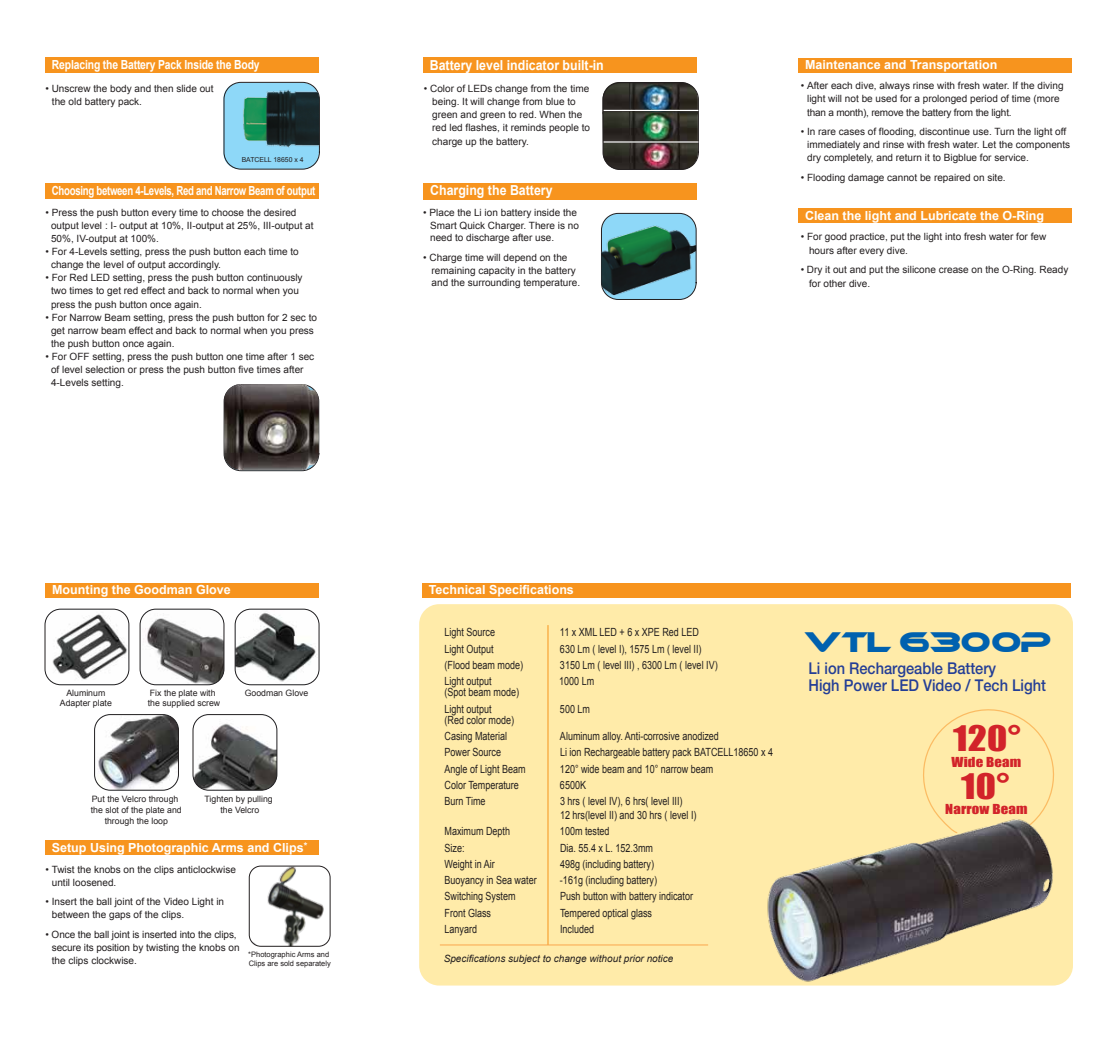
<style>
.page{position:relative;width:1117px;height:1053px;background:#fff}
.page>*{position:absolute;margin:0;border:0;box-sizing:border-box;transform-origin:0 0}
.t1{font:32.38px "Impact";color:#d2232a;scale:1.17 1}
.t2{font:27.5px "Ethnocentric";letter-spacing:-.015em;color:#0061af;scale:1.1 1}
.t3{font:500 16.25px/17.5px "Helvetica Neue LT Std";color:#243e96;scale:.9 1}
.t4{font:700 13.75px "Arial";color:#fff;scale:.9 1}
.t5{font:12.62px "Impact";letter-spacing:.01em;color:#d2232a;scale:1.17 1}
.t6{font:700 12.5px "Arial";color:#fff}
.t7{font:700 12.5px "Arial";letter-spacing:-.03em;color:#fff;scale:.77 1}
.t8{font:700 12.5px "Arial";color:#fff;scale:.83 1}
.t9{font:11.25px/16.2px "Arial";color:#231f20;scale:.8 1}
.t10{font:10px/13.1px "Arial";color:#231f20}
.t11{font:italic 10px "Arial";color:#231f20}
.t12{font:8.75px/10.5px "Arial";color:#231f20;text-align:center}
.t13{font:7.5px/8.6px "Arial";color:#231f20}
.t14{font:6.88px "Arial";color:#231f20}
</style>
<div class="page">
<div style="left:798px;top:58px;width:273px;height:14px;background:#f7941e"></div>
<div style="left:798px;top:208px;width:273px;height:15px;background:#f7941e"></div>
<div style="left:45px;top:58px;width:274px;height:15px;background:#f7941e"></div>
<div style="left:45px;top:183px;width:274px;height:15px;background:#f7941e"></div>
<div style="left:423px;top:58px;width:273px;height:15px;background:#f7941e"></div>
<div style="left:419px;top:604px;width:653px;height:381px;background:#ffeba9;border-radius:20px"></div>
<hr style="left:547px;top:625px;width:1px;height:319px;background:#f7941e">
<hr style="left:440px;top:944px;width:268px;height:1px;background:#faa74d">
<div style="left:422px;top:583px;width:648px;height:15px;background:#f7941e"></div>
<img style="left:45px;top:610px;width:84px;height:74px">
<div style="left:45px;top:608px;width:84px;height:77px;border:1px solid #231f20;border-radius:16px"></div>
<img style="left:140px;top:610px;width:84px;height:74px">
<div style="left:140px;top:608px;width:84px;height:77px;border:1px solid #231f20;border-radius:16px"></div>
<img style="left:235px;top:610px;width:84px;height:74px">
<div style="left:235px;top:608px;width:84px;height:77px;border:1px solid #231f20;border-radius:16px"></div>
<img style="left:95px;top:714px;width:83px;height:76px">
<div style="left:94px;top:714px;width:85px;height:76px;border:1px solid #231f20;border-radius:16px"></div>
<img style="left:193px;top:714px;width:84px;height:76px">
<div style="left:193px;top:714px;width:84px;height:76px;border:1px solid #231f20;border-radius:16px"></div>
<div style="left:46px;top:583px;width:273px;height:15px;background:#f7941e"></div>
<div style="left:45px;top:840px;width:274px;height:15px;background:#f7941e"></div>
<img style="left:249px;top:867px;width:81px;height:79px">
<div style="left:249px;top:865px;width:81px;height:81px;border:1px solid #231f20;border-radius:12px"></div>
<svg style="left:923px;top:709px;width:131px;height:98px"></svg>
<img style="left:602px;top:82px;width:96px;height:88px">
<hr style="left:603px;top:110px;width:95px;height:1px;background:#fff">
<hr style="left:603px;top:141px;width:95px;height:2px;background:#fff">
<svg style="left:223px;top:398px;width:97px;height:73px"></svg>
<img style="left:224px;top:384px;width:95px;height:86px">
<div style="left:422px;top:183px;width:274px;height:16px;background:#f7941e"></div>
<svg style="left:613px;top:226px;width:84px;height:74px"></svg>
<img style="left:601px;top:213px;width:95px;height:86px">
<img style="left:746px;top:807px;width:321px;height:179px">
<svg style="left:223px;top:82px;width:97px;height:88px;background:#91cde7"></svg>
<img style="left:237px;top:82px;width:83px;height:75px">
<p class="t8" style="left:52px;top:57px;width:252px">Replacing the Battery Pack Inside the Body</p>
<p class="t10" style="left:52px;top:82px;width:163px;text-indent:-6px">• Unscrew the body and then slide out the old battery pack.</p>
<p class="t14" style="left:242px;top:155px;width:63px">BATCELL 18650 x 4</p>
<p class="t7" style="left:52px;top:182px;width:343px">Choosing between 4-Levels, Red and Narrow Beam of output</p>
<p class="t10" style="left:51px;top:206px;width:264px;text-indent:-6px">• Press the push button every time to choose the desired output level : I- output at 10%, II-output at 25%, III-output at<br>50%, IV-output at 100%.</p>
<p class="t10" style="left:51px;top:245px;width:249px;text-indent:-6px">• For 4-Levels setting, press the push button each time to change the level of output accordingly.</p>
<p class="t10" style="left:51px;top:271px;width:253px;text-indent:-6px">• For Red LED setting, press the push button continuously two times to get red effect and back to normal when you press the push button once again.</p>
<p class="t10" style="left:51px;top:311px;width:267px;text-indent:-6px">• For Narrow Beam setting, press the push button for 2 sec to get narrow beam effect and back to normal when you press the push button once again.</p>
<p class="t10" style="left:51px;top:350px;width:265px;text-indent:-6px">• For OFF setting, press the push button one time after 1 sec of level selection or press the push button five times after<br>4-Levels setting.</p>
<p class="t6" style="left:52px;top:581px;width:180px">Mounting the Goodman Glove</p>
<p class="t12" style="left:60px;top:688px;width:54px;line-height:9.9px">Aluminum<br>Adapter plate</p>
<p class="t12" style="left:148px;top:688px;width:74px;line-height:9.9px;text-align:left">Fix the plate with the supplied screw</p>
<p class="t12" style="left:245px;top:687px;width:65px">Goodman Glove</p>
<p class="t12" style="left:91px;top:794px;width:92px">Put the Velcro through the slot of the plate and through the loop</p>
<p class="t12" style="left:204px;top:794px;width:70px">Tighten by pulling the Velcro</p>
<p class="t6" style="left:52px;top:839px;width:257px">Setup Using Photographic Arms and Clips<sup>*</sup></p>
<p class="t10" style="left:52px;top:862px;width:185px;text-indent:-6px">• Twist the knobs on the clips anticlockwise until loosened.</p>
<p class="t10" style="left:52px;top:895px;width:174px;text-indent:-6px">• Insert the ball joint of the Video Light in between the gaps of the clips.</p>
<p class="t10" style="left:52px;top:927px;width:189px;text-indent:-6px">• Once the ball joint is inserted into the clips, secure its position by twisting the knobs on the clips clockwise.</p>
<p class="t13" style="left:248px;top:950px;width:84px">*Photographic Arms and<br>Clips are sold separately</p>
<h3 class="t4" style="left:429px;top:56px;width:195px">Battery level indicator built-in</h3>
<p class="t10" style="left:432px;top:82px;width:159px;text-indent:-8px">• Color of LEDs change from the time being. It will change from blue to green and green to red. When the red led flashes, it reminds people to charge up the battery.</p>
<h3 class="t4" style="left:430px;top:181px;width:137px">Charging the Battery</h3>
<p class="t10" style="left:430px;top:206px;width:150px;line-height:12.5px;text-indent:-7px">• Place the Li ion battery inside the<br>Smart Quick Charger. There is no need to discharge after use.</p>
<p class="t10" style="left:431px;top:251px;width:150px;line-height:12.5px;text-indent:-8px">• Charge time will depend on the remaining capacity in the battery and the surrounding temperature.</p>
<p class="t6" style="left:804px;top:56px;width:194px">Maintenance and Transportation</p>
<p class="t10" style="left:807px;top:79px;width:258px;text-indent:-6px">• After each dive, always rinse with fresh water. If the diving light will not be used for a prolonged period of time (more than a month), remove the battery from the light.</p>
<p class="t10" style="left:807px;top:125px;width:264px;text-indent:-6px">• In rare cases of flooding, discontinue use. Turn the light off immediately and rinse with fresh water. Let the components dry completely, and return it to Bigblue for service.</p>
<p class="t10" style="left:800px;top:170px;width:206px">• Flooding damage cannot be repaired on site.</p>
<p class="t6" style="left:804px;top:207px;width:240px">Clean the light and Lubricate the O-Ring</p>
<p class="t10" style="left:808px;top:230px;width:239px;line-height:13.8px;text-indent:-8px">• For good practice, put the light into fresh water for few hours after every dive.</p>
<p class="t10" style="left:808px;top:263px;width:261px;line-height:13.8px;text-indent:-8px">• Dry it out and put the silicone crease on the O-Ring. Ready for other dive.</p>
<p class="t6" style="left:429px;top:581px;width:146px">Technical Specifications</p>
<p class="t9" style="left:444px;top:624px;width:65px">Light Source</p>
<p class="t9" style="left:560px;top:624px;width:175px">11 x XML LED + 6 x XPE Red LED</p>
<p class="t9" style="left:444px;top:640px;width:63px">Light Output</p>
<p class="t9" style="left:560px;top:640px;width:178px">630 Lm ( level I), 1575 Lm ( level II)</p>
<p class="t9" style="left:444px;top:657px;width:100px">(Flood beam mode)</p>
<p class="t9" style="left:560px;top:657px;width:198px">3150 Lm ( level III) , 6300 Lm ( level IV)</p>
<p class="t9" style="left:444px;top:673px;width:60px">Light output</p>
<p class="t9" style="left:559px;top:673px;width:45px">1000 Lm</p>
<p class="t9" style="left:444px;top:684px;width:95px">(Spot beam mode)<br>Light output</p>
<p class="t9" style="left:560px;top:700px;width:39px">500 Lm</p>
<p class="t9" style="left:444px;top:712px;width:88px">(Red color mode)<br>Casing Material</p>
<p class="t9" style="left:560px;top:728px;width:200px">Aluminum alloy. Anti-corrosive anodized</p>
<p class="t9" style="left:444px;top:744px;width:72px">Power Source</p>
<p class="t9" style="left:560px;top:744px;width:268px">Li ion Rechargeable battery pack BATCELL18650 x 4</p>
<p class="t9" style="left:444px;top:760px;width:103px">Angle of Light Beam</p>
<p class="t9" style="left:560px;top:760px;width:193px">120° wide beam and 10° narrow beam</p>
<p class="t9" style="left:444px;top:777px;width:94px">Color Temperature</p>
<p class="t9" style="left:560px;top:777px;width:34px">6500K</p>
<p class="t9" style="left:444px;top:793px;width:53px">Burn Time</p>
<p class="t9" style="left:560px;top:794px;width:172px;line-height:13.8px">3 hrs ( level IV), 6 hrs( level III)<br>12 hrs(level II) and 30 hrs ( level I)</p>
<p class="t9" style="left:444px;top:823px;width:83px">Maximum Depth</p>
<p class="t9" style="left:560px;top:823px;width:63px">100m tested</p>
<p class="t9" style="left:444px;top:839px;width:27px">Size:</p>
<p class="t9" style="left:560px;top:839px;width:118px">Dia. 55.4 x L. 152.3mm</p>
<p class="t9" style="left:444px;top:855px;width:64px">Weight in Air</p>
<p class="t9" style="left:560px;top:855px;width:119px">498g (including battery)</p>
<p class="t9" style="left:444px;top:872px;width:117px">Buoyancy in Sea water</p>
<p class="t9" style="left:560px;top:872px;width:123px">-161g (including battery)</p>
<p class="t9" style="left:444px;top:888px;width:90px">Switching System</p>
<p class="t9" style="left:560px;top:888px;width:168px">Push button with battery indicator</p>
<p class="t9" style="left:444px;top:904px;width:60px">Front Glass</p>
<p class="t9" style="left:560px;top:904px;width:117px">Tempered optical glass</p>
<p class="t9" style="left:444px;top:920px;width:42px">Lanyard</p>
<p class="t9" style="left:560px;top:920px;width:44px">Included</p>
<p class="t11" style="left:443px;top:951px;width:231px">Specifications subject to change without prior notice</p>
<h2 class="t2" style="left:805px;top:627px;width:224px">VTL 6300P</h2>
<h3 class="t3" style="left:808px;top:659px;width:265px">Li ion Rechargeable Battery<br>High Power LED Video / Tech Light</h3>
<h1 class="t1" style="left:952px;top:713px;width:59px">120°</h1>
<p class="t5" style="left:951px;top:752px;width:61px">Wide Beam</p>
<h1 class="t1" style="left:960px;top:760px;width:43px">10°</h1>
<p class="t5" style="left:945px;top:799px;width:72px">Narrow Beam</p>
</div>
